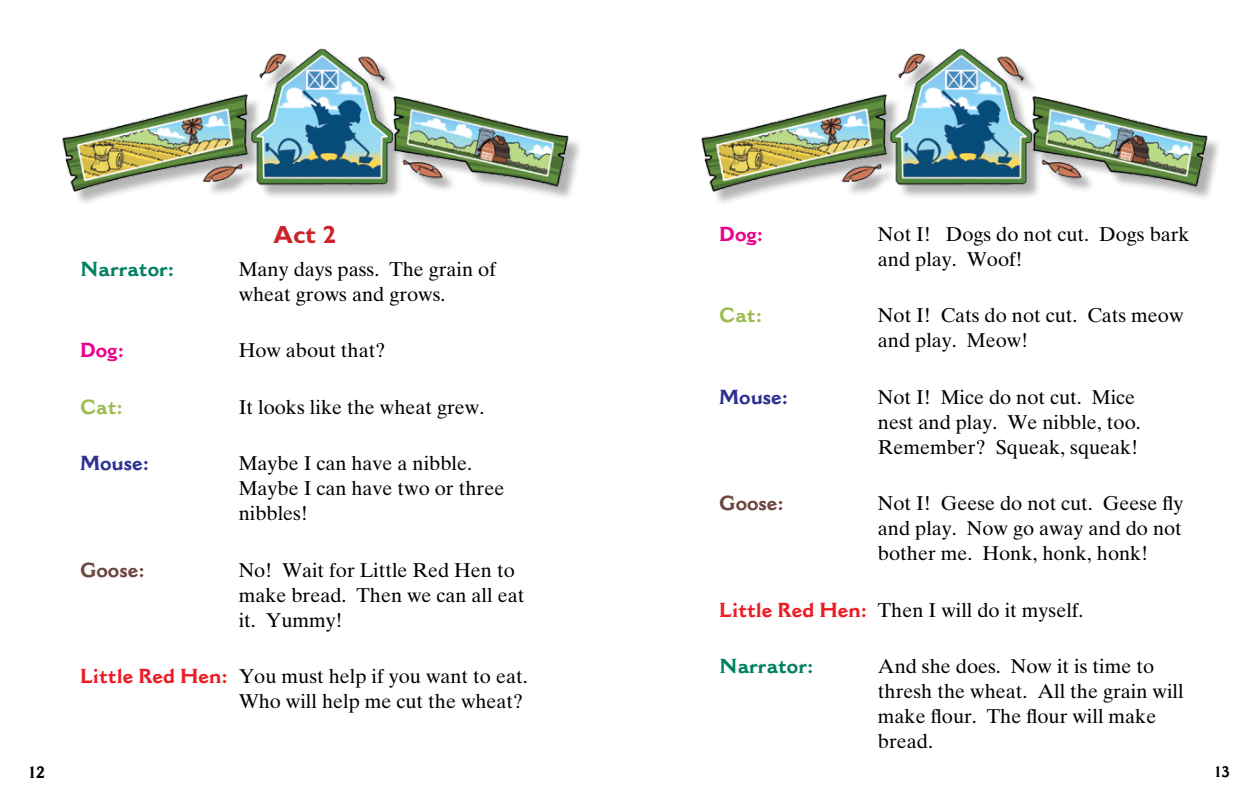
<style>
.page{position:relative;width:1260px;height:810px;background:#fff}
.page>*{position:absolute;margin:0;border:0;box-sizing:border-box;transform-origin:0 0}
.t1{font:700 25px "Gill Sans Std";color:#c9252b}
.t2{font:20px/25px "Times Ten LT Std";color:#000}
.t3{font:700 20px "Cantoria MT Std";color:#008061}
.t4{font:700 20px "Cantoria MT Std";color:#2e3192}
.t5{font:700 20px "Cantoria MT Std";color:#6c463f}
.t6{font:700 20px "Cantoria MT Std";color:#ec008c}
.t7{font:700 20px "Cantoria MT Std";color:#9cbd4d}
.t8{font:700 16.25px "Cantoria MT Std";color:#000}
.t9{font:700 15px "Cantoria MT Std";color:#000}
.s1{font-family:"Cantoria MT Std";font-weight:700;color:#ed1c24}
</style>
<div class="page">
<img style="left:62px;top:48px;width:512px;height:150px">
<img style="left:701px;top:48px;width:512px;height:150px">
<p class="t1" style="left:274px;top:220px;width:64px">Act 2</p>
<p class="t3" style="left:80px;top:257px;width:97px">Narrator:</p>
<p class="t2" style="left:239px;top:256px;width:259px">Many days pass. The grain of wheat grows and grows.</p>
<p class="t6" style="left:80px;top:338px;width:47px">Dog:</p>
<p class="t2" style="left:239px;top:338px;width:148px">How about that?</p>
<p class="t7" style="left:80px;top:395px;width:45px">Cat:</p>
<p class="t2" style="left:239px;top:394px;width:247px">It looks like the wheat grew.</p>
<p class="t4" style="left:80px;top:451px;width:72px">Mouse:</p>
<p class="t2" style="left:239px;top:451px;width:267px">Maybe I can have a nibble.<br>Maybe I can have two or three nibbles!</p>
<p class="t5" style="left:80px;top:558px;width:67px">Goose:</p>
<p class="t2" style="left:239px;top:557px;width:287px">No! Wait for Little Red Hen to make bread. Then we can all eat it. Yummy!</p>
<p class="t2" style="left:80px;top:664px;width:449px;text-align:right"><span class="s1">Little Red Hen:</span> You must help if you want to eat.<br>Who will help me cut the wheat?</p>
<p class="t6" style="left:719px;top:222px;width:47px">Dog:</p>
<p class="t2" style="left:878px;top:221px;width:313px">Not I! Dogs do not cut. Dogs bark and play. Woof!</p>
<p class="t7" style="left:719px;top:303px;width:45px">Cat:</p>
<p class="t2" style="left:878px;top:303px;width:307px">Not I! Cats do not cut. Cats meow and play. Meow!</p>
<p class="t4" style="left:719px;top:385px;width:72px">Mouse:</p>
<p class="t2" style="left:878px;top:384px;width:264px">Not I! Mice do not cut. Mice nest and play. We nibble, too.<br>Remember? Squeak, squeak!</p>
<p class="t5" style="left:719px;top:491px;width:67px">Goose:</p>
<p class="t2" style="left:878px;top:491px;width:307px;text-align:justify">Not I! Geese do not cut. Geese fly and play. Now go away and do not bother me. Honk, honk, honk!</p>
<p class="t2" style="left:719px;top:597px;width:366px"><span class="s1">Little Red Hen:</span> Then I will do it myself.</p>
<p class="t3" style="left:719px;top:654px;width:97px">Narrator:</p>
<p class="t2" style="left:878px;top:654px;width:307px">And she does. Now it is time to thresh the wheat. All the grain will make flour. The flour will make bread.</p>
<p class="t8" style="left:29px;top:763px;width:18px">12</p>
<p class="t9" style="left:1215px;top:763px;width:16px">13</p>
</div>
